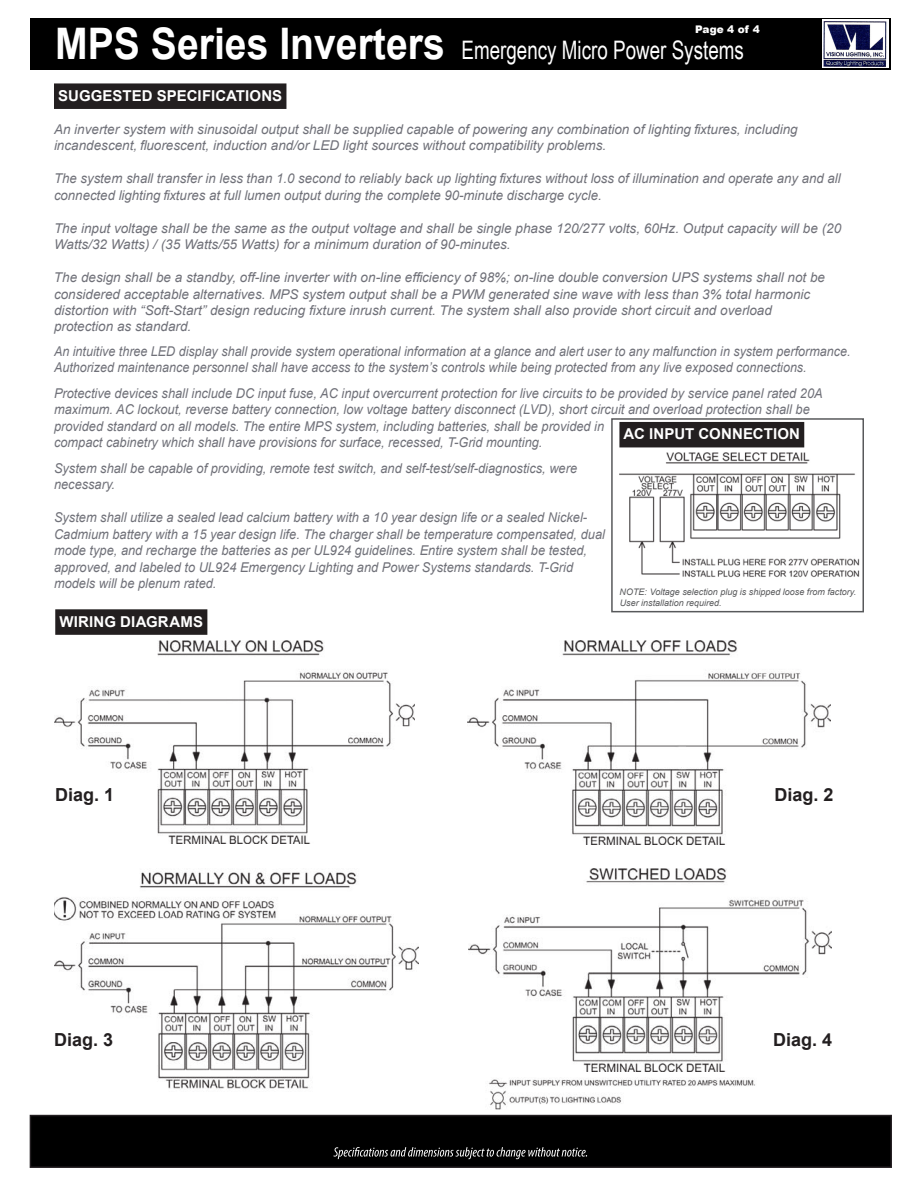
<style>
.page{position:relative;width:918px;height:1188px;background:#fff}
.page>*{position:absolute;margin:0;border:0;box-sizing:border-box;transform-origin:0 0}
.t1{font:25.5px "Arial Narrow";color:#fff;scale:.9 1}
.t2{font:700 18px "Arial";color:#231f20}
.t3{font:700 15px "Arial";letter-spacing:.005em;color:#fff}
.t4{font:italic 13.5px/16.5px "Arial";color:#707179}
.t5{font:italic 13.5px/16.5px "Arial";color:#707179;scale:.95 1}
.t6{font:italic 13.5px/16.5px "Arial";color:#707179;scale:.93 1}
.t7{font:900 10.5px "Arial";color:#fff}
.t8{font:italic 9px/10.8px "Arial";color:#58595b}
.s1{font-family:"Arial";font-weight:700;font-size:43.5px}
</style>
<div class="page">
<div style="left:30px;top:18px;width:861px;height:52px;background:#000"></div>
<svg style="left:30px;top:1115px;width:862px;height:53px;background:#020202"></svg>
<svg style="left:333px;top:1147px;width:254px;height:12px;background:#393939"></svg>
<img style="left:54px;top:641px;width:361px;height:203px">
<img style="left:468px;top:641px;width:362px;height:204px">
<img style="left:54px;top:872px;width:364px;height:217px">
<img style="left:468px;top:869px;width:363px;height:202px">
<img style="left:489px;top:1079px;width:266px;height:31px">
<div style="left:54px;top:83px;width:232px;height:26px;background:#231f20"></div>
<div style="left:55px;top:609px;width:152px;height:26px;background:#231f20"></div>
<img style="left:619px;top:452px;width:241px;height:126px">
<div style="left:619px;top:422px;width:185px;height:25px;background:#231f20"></div>
<div style="left:611px;top:418px;width:253px;height:194px;border:2px solid #58595b"></div>
<img style="left:823px;top:20px;width:66px;height:48px">
<p class="t7" style="left:695px;top:22px;width:66px">Page 4 of 4</p>
<h1 class="t1" style="left:55px;top:31px;width:767px"><span class="s1">MPS Series Inverters</span> Emergency Micro Power Systems</h1>
<p class="t3" style="left:58px;top:85px;width:226px">SUGGESTED SPECIFICATIONS</p>
<p class="t4" style="left:54px;top:121px;width:745px">An inverter system with sinusoidal output shall be supplied capable of powering any combination of lighting fixtures, including incandescent, fluorescent, induction and/or LED light sources without compatibility problems.</p>
<p class="t4" style="left:54px;top:170px;width:788px">The system shall transfer in less than 1.0 second to reliably back up lighting fixtures without loss of illumination and operate any and all connected lighting fixtures at full lumen output during the complete 90-minute discharge cycle.</p>
<p class="t4" style="left:54px;top:220px;width:789px">The input voltage shall be the same as the output voltage and shall be single phase 120/277 volts, 60Hz. Output capacity will be (20<br>Watts/32 Watts) / (35 Watts/55 Watts) for a minimum duration of 90-minutes.</p>
<p class="t4" style="left:54px;top:286px;width:758px">considered acceptable alternatives. MPS system output shall be a PWM generated sine wave with less than 3% total harmonic distortion with “Soft-Start” design reducing fixture inrush current. The system shall also provide short circuit and overload protection as standard.</p>
<p class="t6" style="left:54px;top:343px;width:858px">An intuitive three LED display shall provide system operational information at a glance and alert user to any malfunction in system performance.<br>Authorized maintenance personnel shall have access to the system’s controls while being protected from any live exposed connections.</p>
<p class="t5" style="left:54px;top:385px;width:811px">Protective devices shall include DC input fuse, AC input overcurrent protection for live circuits to be provided by service panel rated 20A maximum. AC lockout, reverse battery connection, low voltage battery disconnect (LVD), short circuit and overload protection shall be provided standard on all models. The entire MPS system, including batteries, shall be provided in<br>compact cabinetry which shall have provisions for surface, recessed, T-Grid mounting.</p>
<p class="t5" style="left:54px;top:460px;width:552px">System shall be capable of providing, remote test switch, and self-test/self-diagnostics, were necessary.</p>
<p class="t5" style="left:54px;top:509px;width:582px">System shall utilize a sealed lead calcium battery with a 10 year design life or a sealed Nickel-Cadmium battery with a 15 year design life. The charger shall be temperature compensated, dual mode type, and recharge the batteries as per UL924 guidelines. Entire system shall be tested, approved, and labeled to UL924 Emergency Lighting and Power Systems standards. T-Grid models will be plenum rated.</p>
<p class="t3" style="left:59px;top:611px;width:145px">WIRING DIAGRAMS</p>
<p class="t4" style="left:54px;top:269px;width:773px">The design shall be a standby, off-line inverter with on-line efficiency of 98%; on-line double conversion UPS systems shall not be</p>
<p class="t3" style="left:624px;top:423px;width:178px">AC INPUT CONNECTION</p>
<p class="t8" style="left:620px;top:587px;width:238px">NOTE: Voltage selection plug is shipped loose from factory.<br>User installation required.</p>
<h2 class="t2" style="left:55px;top:782px;width:61px">Diag. 1</h2>
<h2 class="t2" style="left:775px;top:782px;width:61px">Diag. 2</h2>
<h2 class="t2" style="left:54px;top:1027px;width:61px">Diag. 3</h2>
<h2 class="t2" style="left:773px;top:1027px;width:61px">Diag. 4</h2>
</div>
